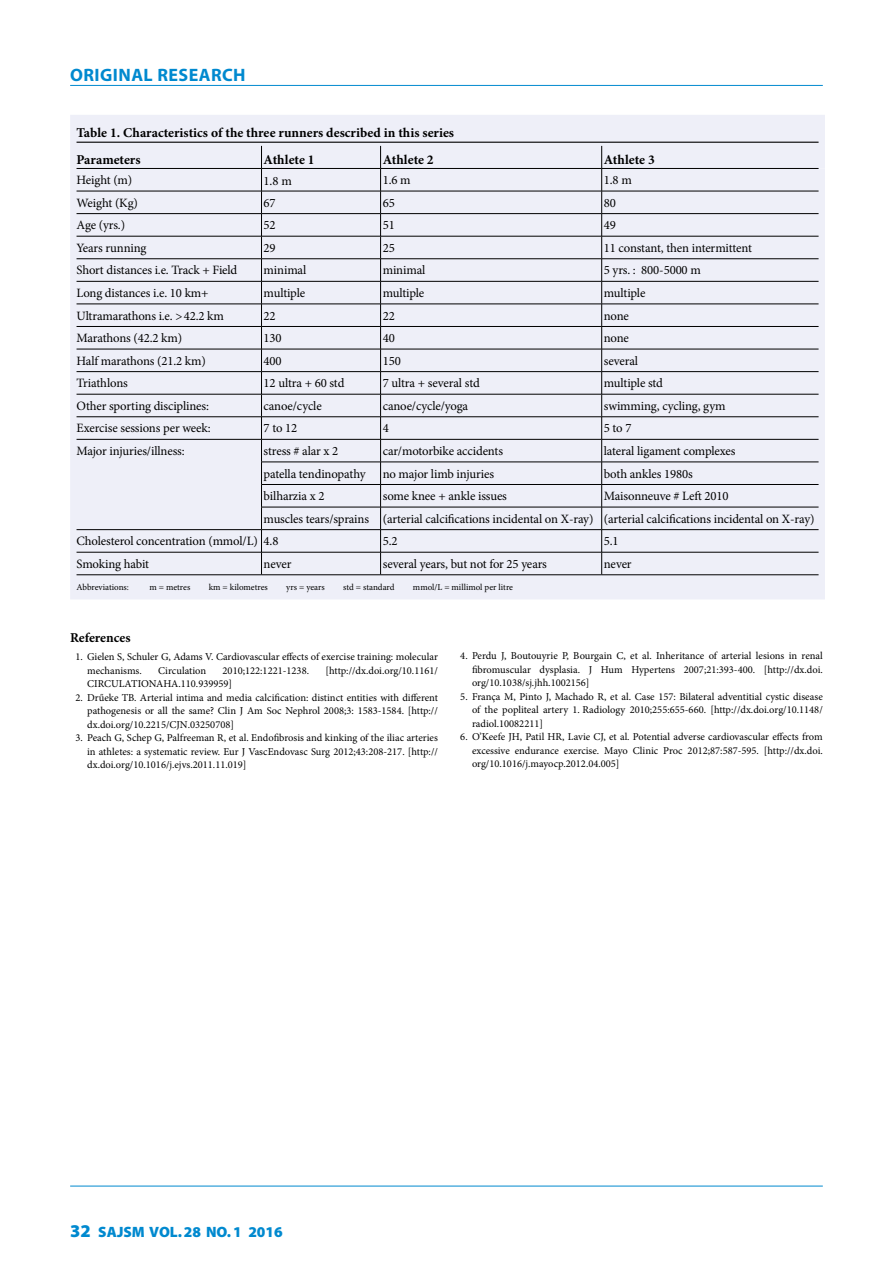
<style>
.page{position:relative;width:893px;height:1263px;background:#fff}
.page>*{position:absolute;margin:0;border:0;box-sizing:border-box;transform-origin:0 0}
.t1{font:700 18px "Myriad Pro";letter-spacing:.025em;color:#0089cf}
.t2{font:900 15px "Myriad Pro";color:#0089cf}
.t3{font:700 13.5px/26.8px "Minion Pro";color:#000}
.t4{font:12.75px "Minion Pro";letter-spacing:-.01em;color:#000}
.t5{font:10.5px/13.5px "Minion Pro";color:#000;text-align:justify}
.t6{font:9px "Minion Pro";color:#000}
.s1{font-size:18px}
</style>
<div class="page">
<hr style="left:70px;top:1186px;width:753px;height:1px;background:#0089cf">
<hr style="left:70px;top:85px;width:753px;height:1px;background:#0089cf">
<div style="left:70px;top:574px;width:755px;height:25px;background:#eeeff8"></div>
<hr style="left:77px;top:574px;width:184px;height:1px;background:#000">
<hr style="left:261px;top:574px;width:120px;height:1px;background:#000">
<hr style="left:381px;top:574px;width:221px;height:1px;background:#000">
<hr style="left:602px;top:574px;width:217px;height:1px;background:#000">
<svg style="left:70px;top:115px;width:755px;height:459px;background:#e3e4ed"></svg>
<hr style="left:77px;top:142px;width:742px;height:1px;background:#000">
<h1 class="t1" style="left:70px;top:63px;width:177px">ORIGINAL RESEARCH</h1>
<p class="t3" style="left:77px;top:119px;width:379px">Table 1. Characteristics of the three runners described in this series<br>Parameters</p>
<p class="t3" style="left:264px;top:146px;width:52px">Athlete 1</p>
<p class="t3" style="left:383px;top:146px;width:52px">Athlete 2</p>
<p class="t3" style="left:604px;top:146px;width:52px">Athlete 3</p>
<p class="t4" style="left:77px;top:171px;width:57px">Height (m)</p>
<p class="t4" style="left:264px;top:172px;width:30px">1.8 m</p>
<p class="t4" style="left:383px;top:171px;width:29px">1.6 m</p>
<p class="t4" style="left:604px;top:171px;width:29px">1.8 m</p>
<p class="t4" style="left:77px;top:194px;width:63px">Weight (Kg)</p>
<p class="t4" style="left:264px;top:194px;width:14px">67</p>
<p class="t4" style="left:383px;top:194px;width:14px">65</p>
<p class="t4" style="left:604px;top:194px;width:14px">80</p>
<p class="t4" style="left:77px;top:217px;width:50px">Age (yrs.)</p>
<p class="t4" style="left:264px;top:217px;width:14px">52</p>
<p class="t4" style="left:383px;top:217px;width:14px">51</p>
<p class="t4" style="left:604px;top:217px;width:14px">49</p>
<p class="t4" style="left:77px;top:239px;width:72px">Years running</p>
<p class="t4" style="left:264px;top:239px;width:14px">29</p>
<p class="t4" style="left:383px;top:239px;width:14px">25</p>
<p class="t4" style="left:604px;top:239px;width:150px">11 constant, then intermittent</p>
<p class="t4" style="left:77px;top:262px;width:162px">Short distances i.e. Track + Field</p>
<p class="t4" style="left:264px;top:262px;width:44px">minimal</p>
<p class="t4" style="left:383px;top:262px;width:44px">minimal</p>
<p class="t4" style="left:604px;top:262px;width:99px">5 yrs. : 800‑5000 m</p>
<p class="t4" style="left:77px;top:284px;width:134px">Long distances i.e. 10 km+</p>
<p class="t4" style="left:264px;top:284px;width:43px">multiple</p>
<p class="t4" style="left:383px;top:284px;width:43px">multiple</p>
<p class="t4" style="left:604px;top:284px;width:43px">multiple</p>
<p class="t4" style="left:77px;top:307px;width:149px">Ultramarathons i.e. &gt;42.2 km</p>
<p class="t4" style="left:264px;top:307px;width:14px">22</p>
<p class="t4" style="left:383px;top:307px;width:14px">22</p>
<p class="t4" style="left:604px;top:307px;width:27px">none</p>
<p class="t4" style="left:77px;top:329px;width:107px">Marathons (42.2 km)</p>
<p class="t4" style="left:264px;top:329px;width:20px">130</p>
<p class="t4" style="left:383px;top:329px;width:14px">40</p>
<p class="t4" style="left:604px;top:329px;width:27px">none</p>
<p class="t4" style="left:77px;top:352px;width:131px">Half marathons (21.2 km)</p>
<p class="t4" style="left:264px;top:352px;width:20px">400</p>
<p class="t4" style="left:383px;top:352px;width:20px">150</p>
<p class="t4" style="left:604px;top:352px;width:36px">several</p>
<p class="t4" style="left:77px;top:375px;width:53px">Triathlons</p>
<p class="t4" style="left:264px;top:375px;width:82px">12 ultra + 60 std</p>
<p class="t4" style="left:383px;top:375px;width:99px">7 ultra + several std</p>
<p class="t4" style="left:604px;top:375px;width:61px">multiple std</p>
<p class="t4" style="left:77px;top:397px;width:134px">Other sporting disciplines:</p>
<p class="t4" style="left:264px;top:397px;width:60px">canoe/cycle</p>
<p class="t4" style="left:383px;top:397px;width:87px">canoe/cycle/yoga</p>
<p class="t4" style="left:604px;top:397px;width:123px">swimming, cycling, gym</p>
<p class="t4" style="left:77px;top:420px;width:136px">Exercise sessions per week:</p>
<p class="t4" style="left:264px;top:420px;width:35px">7 to 12</p>
<p class="t4" style="left:383px;top:420px;width:8px">4</p>
<p class="t4" style="left:604px;top:420px;width:29px">5 to 7</p>
<p class="t4" style="left:77px;top:442px;width:110px">Major injuries/illness:</p>
<p class="t4" style="left:264px;top:442px;width:76px">stress # alar x 2</p>
<p class="t4" style="left:383px;top:442px;width:122px">car/motorbike accidents</p>
<p class="t4" style="left:604px;top:442px;width:133px">lateral ligament complexes</p>
<p class="t4" style="left:264px;top:465px;width:103px">patella tendinopathy</p>
<p class="t4" style="left:383px;top:465px;width:113px">no major limb injuries</p>
<p class="t4" style="left:604px;top:465px;width:90px">both ankles 1980s</p>
<p class="t4" style="left:264px;top:487px;width:62px">bilharzia x 2</p>
<p class="t4" style="left:383px;top:487px;width:126px">some knee + ankle issues</p>
<p class="t4" style="left:604px;top:487px;width:126px">Maisonneuve # Left 2010</p>
<p class="t4" style="left:264px;top:510px;width:552px">muscles tears/sprains (arterial calcifications incidental on X‑ray) (arterial calcifications incidental on X‑ray)</p>
<p class="t4" style="left:77px;top:533px;width:203px">Cholesterol concentration (mmol/L) 4.8</p>
<p class="t4" style="left:383px;top:533px;width:16px">5.2</p>
<p class="t4" style="left:604px;top:533px;width:16px">5.1</p>
<p class="t4" style="left:77px;top:555px;width:74px">Smoking habit</p>
<p class="t4" style="left:264px;top:555px;width:29px">never</p>
<p class="t4" style="left:383px;top:555px;width:166px">several years, but not for 25 years</p>
<p class="t4" style="left:604px;top:555px;width:29px">never</p>
<p class="t6" style="left:77px;top:581px;width:54px">Abbreviations:</p>
<p class="t6" style="left:149px;top:581px;width:42px">m = metres</p>
<p class="t6" style="left:209px;top:581px;width:61px">km = kilometres</p>
<p class="t6" style="left:286px;top:581px;width:40px">yrs = years</p>
<p class="t6" style="left:343px;top:581px;width:53px">std = standard</p>
<p class="t6" style="left:413px;top:581px;width:102px">mmol/L = millimol per litre</p>
<p class="t3" style="left:70px;top:624px;width:62px">References</p>
<p class="t5" style="left:87px;top:650px;width:352px;text-indent:-12px">1. Gielen S, Schuler G, Adams V. Cardiovascular effects of exercise training: molecular mechanisms.</p>
<p class="t5" style="left:158px;top:663px;width:49px">Circulation</p>
<p class="t5" style="left:223px;top:663px;width:88px">2010;122:1221‑1238.</p>
<p class="t5" style="left:326px;top:663px;width:114px">[http://dx.doi.org/10.1161/</p>
<p class="t5" style="left:87px;top:677px;width:147px">CIRCULATIONAHA.110.939959]</p>
<p class="t5" style="left:87px;top:691px;width:352px;text-indent:-12px">2. Drűeke TB. Arterial intima and media calcification: distinct entities with different pathogenesis or all the same? Clin J Am Soc Nephrol 2008;3: 1583‑1584. [http:// dx.doi.org/10.2215/CJN.03250708]</p>
<p class="t5" style="left:87px;top:731px;width:352px;text-indent:-12px">3. Peach G, Schep G, Palfreeman R, et al. Endofibrosis and kinking of the iliac arteries in athletes: a systematic review. Eur J VascEndovasc Surg 2012;43:208‑217. [http:// dx.doi.org/10.1016/j.ejvs.2011.11.019]</p>
<p class="t5" style="left:472px;top:649px;width:352px;text-indent:-12px">4. Perdu J, Boutouyrie P, Bourgain C, et al. Inheritance of arterial lesions in renal fibromuscular dysplasia. J Hum Hypertens 2007;21:393‑400. [http://dx.doi. org/10.1038/sj.jhh.1002156]</p>
<p class="t5" style="left:472px;top:689px;width:352px;text-indent:-12px">5. França M, Pinto J, Machado R, et al. Case 157: Bilateral adventitial cystic disease of the popliteal artery 1. Radiology 2010;255:655‑660. [http://dx.doi.org/10.1148/ radiol.10082211]</p>
<p class="t5" style="left:472px;top:730px;width:352px;text-indent:-12px">6. O’Keefe JH, Patil HR, Lavie CJ, et al. Potential adverse cardiovascular effects from excessive endurance exercise. Mayo Clinic Proc 2012;87:587‑595. [http://dx.doi. org/10.1016/j.mayocp.2012.04.005]</p>
<h2 class="t2" style="left:70px;top:1222px;width:214px"><span class="s1">32</span> SAJSM VOL.28 NO.1 2016</h2>
</div>
